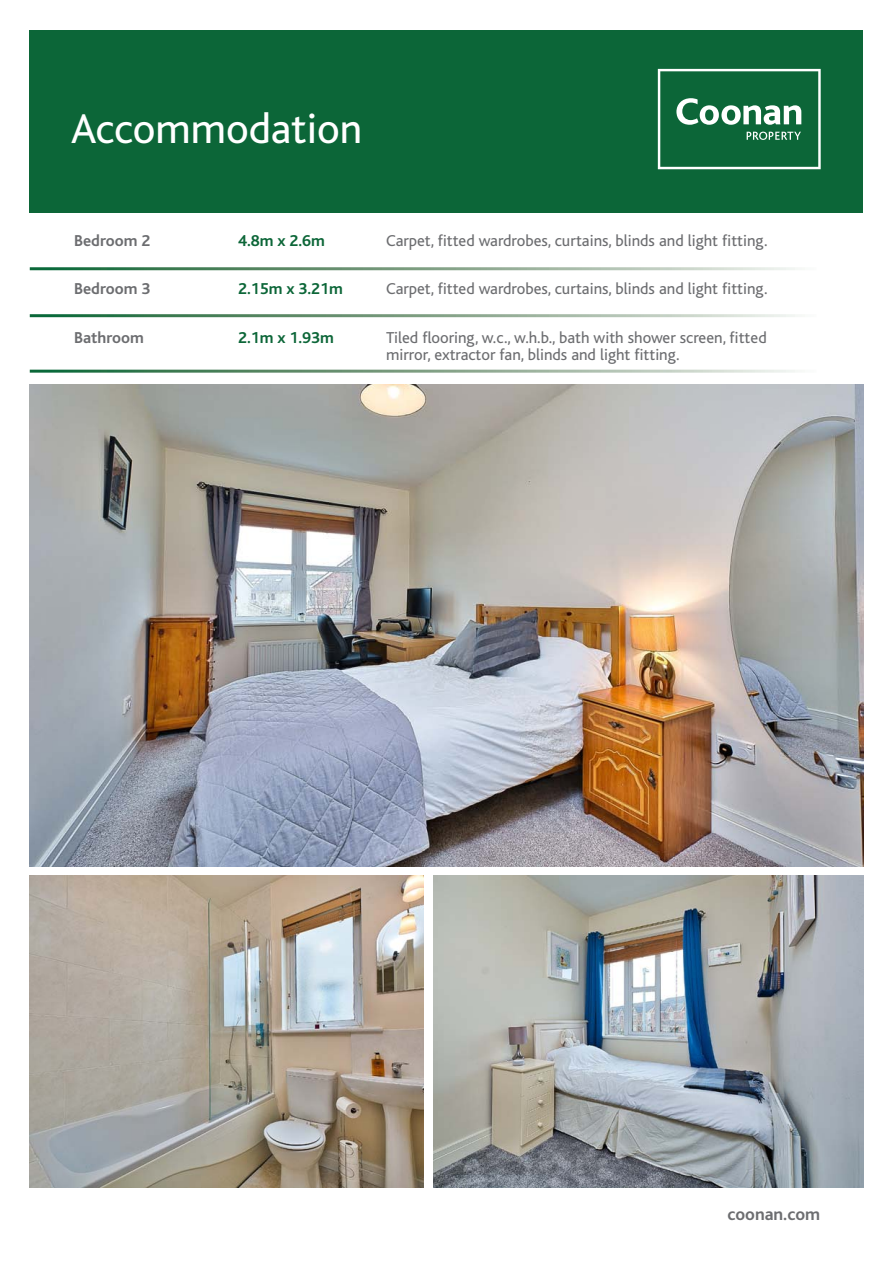
<style>
.page{position:relative;width:893px;height:1263px;background:#fff}
.page>*{position:absolute;margin:0;border:0;box-sizing:border-box;transform-origin:0 0}
.t1{font:43.5px "Bliss";color:#fff}
.Bullets{font:700 18px "Bliss";color:#6c6d70}
.t2{font:16.5px/16.5px "Bliss";color:#6c6d70}
.Bullets-2{font:700 16.5px "Bliss";color:#0c6638}
.Bullets-3{font:700 16.5px "Bliss";color:#6c6d70}
</style>
<div class="page">
<div style="left:30px;top:30px;width:833px;height:183px;background:#0c6638"></div>
<svg style="left:658px;top:69px;width:163px;height:100px"></svg>
<img style="left:30px;top:385px;width:833px;height:482px">
<img style="left:434px;top:875px;width:429px;height:312px">
<img style="left:30px;top:875px;width:393px;height:312px">
<p class="t1" style="left:71px;top:105px;width:293px">Accommodation</p>
<p class="Bullets-3" style="left:74px;top:232px;width:78px">Bedroom 2</p>
<p class="Bullets-2" style="left:238px;top:232px;width:88px">4.8m x 2.6m</p>
<p class="t2" style="left:386px;top:233px;width:383px">Carpet, fitted wardrobes, curtains, blinds and light fitting.</p>
<p class="Bullets-3" style="left:74px;top:280px;width:78px">Bedroom 3</p>
<p class="Bullets-2" style="left:238px;top:280px;width:106px">2.15m x 3.21m</p>
<p class="t2" style="left:386px;top:281px;width:383px">Carpet, fitted wardrobes, curtains, blinds and light fitting.</p>
<p class="Bullets-3" style="left:74px;top:329px;width:71px">Bathroom</p>
<p class="Bullets-2" style="left:238px;top:329px;width:97px">2.1m x 1.93m</p>
<p class="t2" style="left:386px;top:330px;width:382px">Tiled flooring, w.c., w.h.b., bath with shower screen, fitted mirror, extractor fan, blinds and light fitting.</p>
<p class="Bullets" style="left:727px;top:1204px;width:94px">coonan.com</p>
</div>
